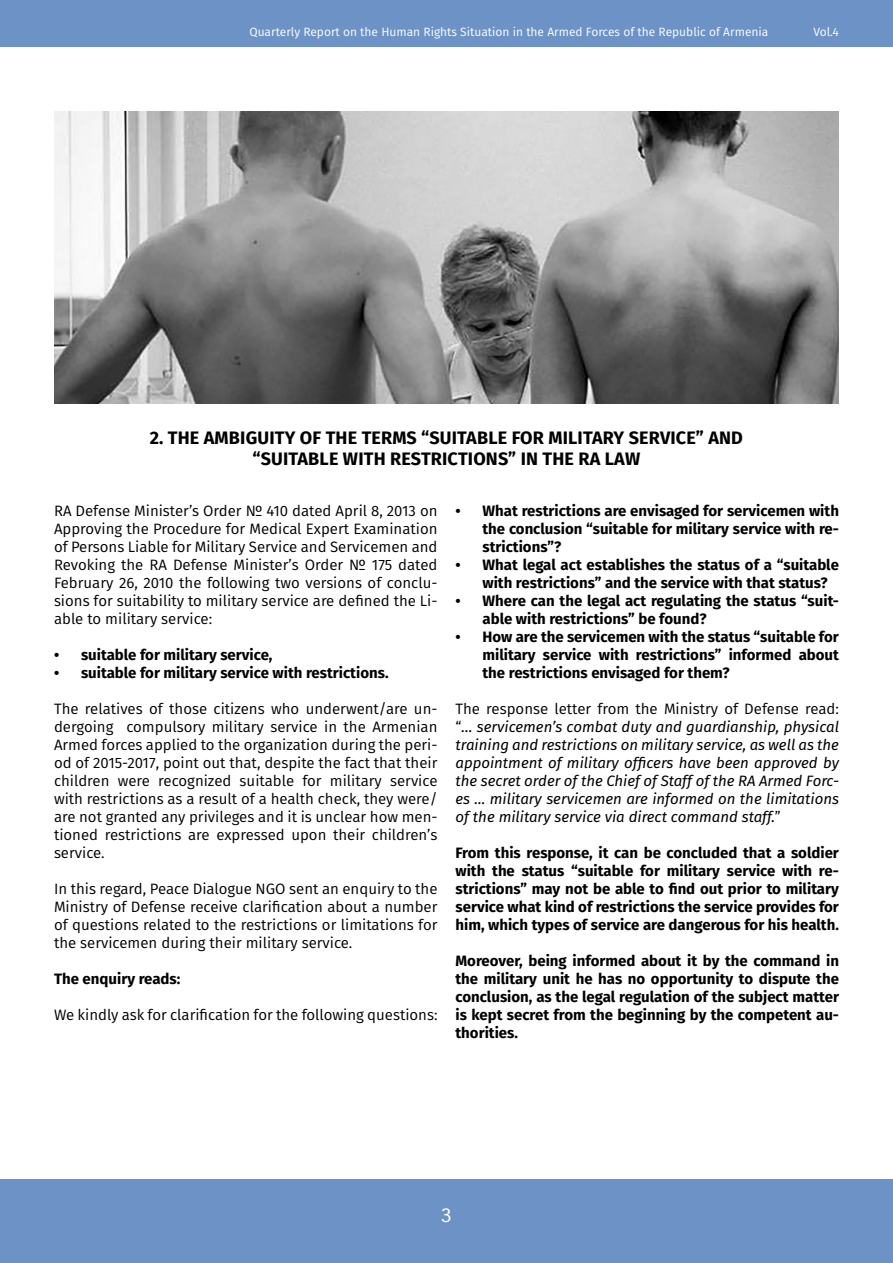
<style>
.page{position:relative;width:893px;height:1263px;background:#fff}
.page>*{position:absolute;margin:0;border:0;box-sizing:border-box;transform-origin:0 0}
.t1{font:700 18px/21.6px "Fira Sans";letter-spacing:.01em;color:#000;text-align:center}
.t2{font:18px "GHEA Grapalat";color:#fff}
.t3{font:15px/18px "Fira Sans";color:#000;text-align:justify}
.t4{font:700 15px/18px "Fira Sans";color:#000;text-align:justify}
.t5{font:italic 15px/18px "Fira Sans";color:#000;text-align:justify}
.t6{font:12px "Fira Sans";color:#fff}
.s1{font-style:normal}
</style>
<div class="page">
<div style="left:0;top:0;width:893px;height:46px;background:#6d92c6"></div>
<div style="left:0;top:1179px;width:893px;height:84px;background:#6d92c6"></div>
<img style="left:54px;top:112px;width:785px;height:292px">
<p class="t6" style="left:249px;top:23px;width:520px">Quarterly Report on the Human Rights Situation in the Armed Forces of the Republic of Armenia</p>
<p class="t6" style="left:813px;top:23px;width:27px">Vol.4</p>
<p class="t1" style="left:150px;top:425px;width:595px">2. THE AMBIGUITY OF THE TERMS “SUITABLE FOR MILITARY SERVICE” AND “SUITABLE WITH RESTRICTIONS” IN THE RA LAW</p>
<p class="t3" style="left:54px;top:502px;width:385px">RA Defense Minister’s Order № 410 dated April 8, 2013 on Approving the Procedure for Medical Expert Examination of Persons Liable for Military Service and Servicemen and Revoking the RA Defense Minister’s Order № 175 dated February 26, 2010 the following two versions of conclu&shy;sions for suitability to military service are defined the Li&shy;able to military service:</p>
<p class="t4" style="left:54px;top:645px;width:220px">• suitable for military service,</p>
<p class="t4" style="left:54px;top:663px;width:336px">• suitable for military service with restrictions.</p>
<p class="t3" style="left:54px;top:700px;width:385px">The relatives of those citizens who underwent/are un&shy;dergoing compulsory military service in the Armenian Armed forces applied to the organization during the peri&shy;od of 2015-2017, point out that, despite the fact that their children were recognized suitable for military service with restrictions as a result of a health check, they were/ are not granted any privileges and it is unclear how men&shy;tioned restrictions are expressed upon their children’s service.</p>
<p class="t3" style="left:54px;top:880px;width:385px">In this regard, Peace Dialogue NGO sent an enquiry to the Ministry of Defense receive clarification about a number of questions related to the restrictions or limitations for the servicemen during their military service.</p>
<p class="t4" style="left:54px;top:969px;width:128px">The enquiry reads:</p>
<p class="t3" style="left:54px;top:1006px;width:385px">We kindly ask for clarification for the following questions:</p>
<p class="t4" style="left:482px;top:501px;width:358px;text-indent:-27px">• What restrictions are envisaged for servicemen with the conclusion “suitable for military service with re&shy;strictions”?</p>
<p class="t4" style="left:482px;top:555px;width:358px;text-indent:-27px">• What legal act establishes the status of a “suitable with restrictions” and the service with that status?</p>
<p class="t4" style="left:482px;top:591px;width:358px;text-indent:-27px">• Where can the legal act regulating the status “suit&shy;able with restrictions” be found?</p>
<p class="t4" style="left:482px;top:627px;width:358px;text-indent:-27px">• How are the servicemen with the status “suitable for military service with restrictions” informed about the restrictions envisaged for them?</p>
<p class="t5" style="left:455px;top:700px;width:385px"><span class="s1">The response letter from the Ministry of Defense read: “</span>… servicemen’s combat duty and guardianship, physical training and restrictions on military service, as well as the appointment of military officers have been approved by the secret order of the Chief of Staff of the RA Armed Forc&shy;es ... military servicemen are informed on the limitations of the military service via direct command staff.<span class="s1">”</span></p>
<p class="t4" style="left:455px;top:843px;width:385px">From this response, it can be concluded that a soldier with the status “suitable for military service with re&shy;strictions” may not be able to find out prior to military service what kind of restrictions the service provides for him, which types of service are dangerous for his health.</p>
<p class="t4" style="left:455px;top:951px;width:385px">Moreover, being informed about it by the command in the military unit he has no opportunity to dispute the conclusion, as the legal regulation of the subject matter is kept secret from the beginning by the competent au&shy;thorities.</p>
<p class="t2" style="left:441px;top:1203px;width:12px">3</p>
</div>
